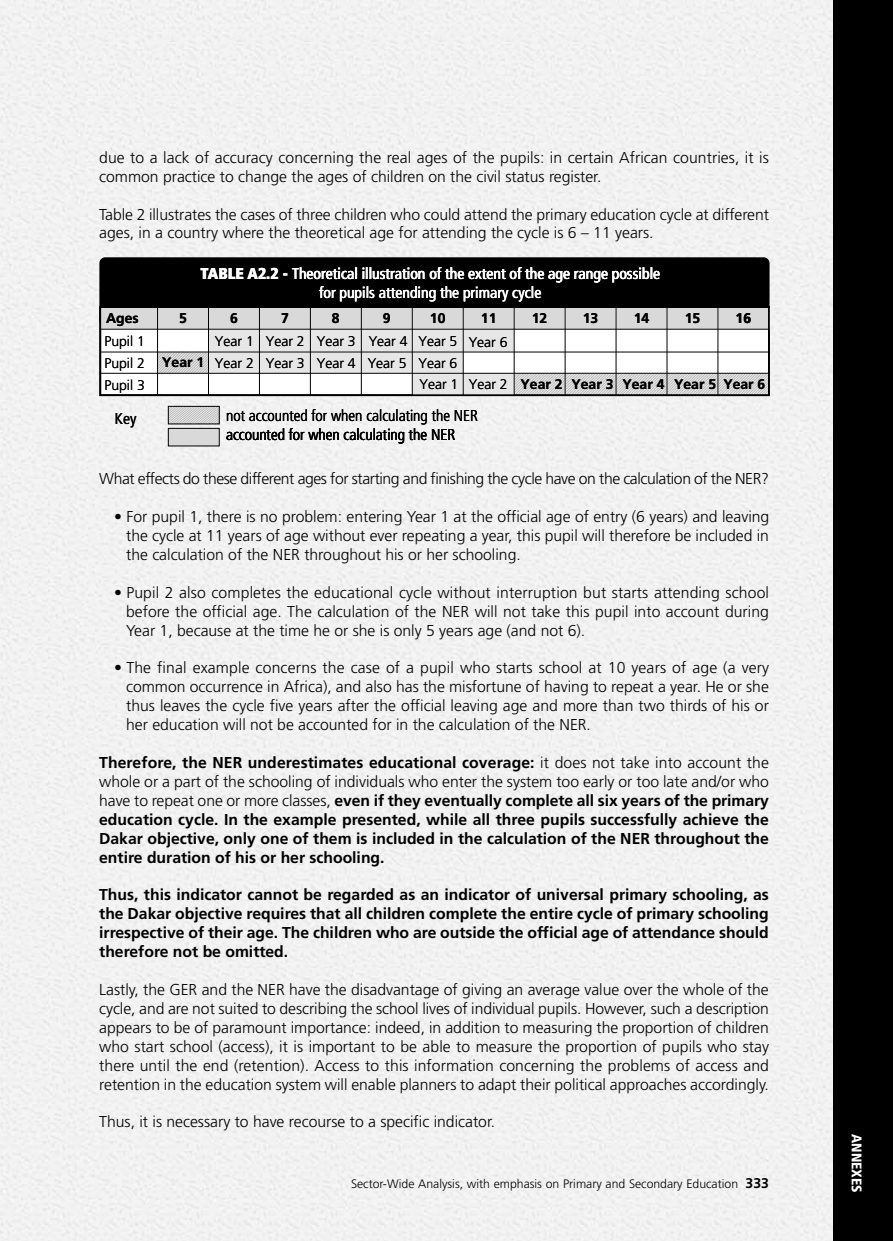
<style>
.page{position:relative;width:893px;height:1241px;background:#fff}
.page>*{position:absolute;margin:0;border:0;box-sizing:border-box;transform-origin:0 0}
.t1{font:300 15.75px/18.9px "Frutiger";color:#000;text-align:justify}
.t2{font:700 15.75px/18.9px "Frutiger";color:#000;text-align:justify}
.t3{font:condensed 15.75px "Frutiger";color:#fff}
.t4{font:300 15.75px "Frutiger";letter-spacing:-.025em;color:#000}
.t5{font:300 condensed 15.75px "Frutiger";color:#000}
.t6{font:condensed 15.75px "Frutiger";color:#000}
.t7{font:300 14px "Frutiger";color:#000}
.t8{font:700 14px "Frutiger";color:#000}
.t9{font:900 condensed 14px "Frutiger";color:#fff}
.t10{font:300 12.25px "Frutiger";color:#000}
.s1{font-weight:900}
.s2{font-weight:300}
.s3{font-weight:700;font-size:14px}
</style>
<div class="page">
<div style="left:0;top:0;width:833px;height:1240px;background:#f2f2f2"></div>
<div style="left:100px;top:307px;width:669px;height:88px;background:#fff"></div>
<svg style="left:515px;top:374px;width:252px;height:19px;background:#d2d2d2"></svg>
<svg style="left:158px;top:352px;width:50px;height:21px"></svg>
<div style="left:208px;top:329px;width:255px;height:44px;background:#e6e6e6"></div>
<div style="left:463px;top:329px;width:51px;height:23px;background:#e6e6e6"></div>
<div style="left:99px;top:256px;width:671px;height:50px;background:#000"></div>
<div style="left:412px;top:373px;width:102px;height:21px;background:#e6e6e6"></div>
<div style="left:100px;top:308px;width:669px;height:21px;background:#d9d9d9"></div>
<svg style="left:168px;top:406px;width:52px;height:40px;background:#bfbfbf"></svg>
<hr style="left:99px;top:373px;width:670px;height:1px;background:#000">
<hr style="left:157px;top:307px;width:1px;height:88px;background:#000">
<hr style="left:99px;top:329px;width:670px;height:1px;background:#000">
<hr style="left:259px;top:307px;width:1px;height:88px;background:#000">
<hr style="left:208px;top:307px;width:1px;height:88px;background:#000">
<hr style="left:310px;top:307px;width:1px;height:88px;background:#000">
<hr style="left:361px;top:307px;width:1px;height:88px;background:#000">
<hr style="left:463px;top:307px;width:1px;height:88px;background:#000">
<hr style="left:514px;top:307px;width:1px;height:88px;background:#000">
<hr style="left:565px;top:307px;width:1px;height:88px;background:#000">
<hr style="left:616px;top:307px;width:1px;height:88px;background:#000">
<hr style="left:718px;top:307px;width:1px;height:88px;background:#000">
<hr style="left:412px;top:307px;width:1px;height:88px;background:#000">
<hr style="left:99px;top:351px;width:670px;height:1px;background:#000">
<hr style="left:667px;top:307px;width:1px;height:88px;background:#000">
<div style="left:99px;top:306px;width:671px;height:90px;border:2px solid #000"></div>
<div style="left:833px;top:0;width:60px;height:1240px;background:#000"></div>
<p class="t1" style="left:99px;top:149px;width:671px">due to a lack of accuracy concerning the real ages of the pupils: in certain African countries, it is common practice to change the ages of children on the civil status register.</p>
<p class="t1" style="left:99px;top:206px;width:671px">Table 2 illustrates the cases of three children who could attend the primary education cycle at different ages, in a country where the theoretical age for attending the cycle is 6 – 11 years.</p>
<p class="t3" style="left:200px;top:267px;width:461px"><span class="s1">TABLE A2.2 -</span> Theoretical illustration of the extent of the age range possible</p>
<p class="t8" style="left:281px;top:313px;width:9px">7</p>
<p class="t3" style="left:486px;top:267px;width:8px">e</p>
<p class="t3" style="left:548px;top:267px;width:9px">a</p>
<p class="t3" style="left:486px;top:267px;width:8px">e</p>
<p class="t3" style="left:548px;top:267px;width:9px">a</p>
<p class="t3" style="left:319px;top:286px;width:224px">for pupils attending the primary cycle</p>
<p class="t8" style="left:106px;top:313px;width:34px">Ages</p>
<p class="t8" style="left:179px;top:313px;width:9px">5</p>
<p class="t8" style="left:230px;top:313px;width:9px">6</p>
<p class="t8" style="left:532px;top:313px;width:17px">12</p>
<p class="t8" style="left:736px;top:313px;width:17px">16</p>
<p class="t8" style="left:583px;top:313px;width:17px">13</p>
<p class="t8" style="left:332px;top:313px;width:9px">8</p>
<p class="t8" style="left:383px;top:313px;width:9px">9</p>
<p class="t8" style="left:430px;top:313px;width:17px">10</p>
<p class="t8" style="left:634px;top:313px;width:17px">14</p>
<p class="t8" style="left:685px;top:313px;width:17px">15</p>
<p class="t8" style="left:481px;top:313px;width:17px">11</p>
<p class="t7" style="left:104px;top:336px;width:42px">Pupil 1</p>
<p class="t7" style="left:215px;top:336px;width:40px">Year 1</p>
<p class="t7" style="left:266px;top:336px;width:40px">Year 2</p>
<p class="t7" style="left:317px;top:336px;width:40px">Year 3</p>
<p class="t7" style="left:369px;top:336px;width:40px">Year 4</p>
<p class="t7" style="left:418px;top:336px;width:40px">Year 5</p>
<p class="t7" style="left:469px;top:336px;width:40px">Year 6</p>
<p class="t7" style="left:104px;top:358px;width:42px">Pupil 2</p>
<p class="t8" style="left:162px;top:357px;width:44px">Year 1</p>
<p class="t7" style="left:266px;top:358px;width:40px">Year 3</p>
<p class="t7" style="left:215px;top:358px;width:40px">Year 2</p>
<p class="t7" style="left:317px;top:358px;width:40px">Year 4</p>
<p class="t7" style="left:368px;top:358px;width:40px">Year 5</p>
<p class="t7" style="left:418px;top:358px;width:40px">Year 6</p>
<p class="t7" style="left:104px;top:379px;width:42px">Pupil 3</p>
<p class="t7" style="left:469px;top:378px;width:40px">Year 2</p>
<p class="t7" style="left:419px;top:378px;width:40px">Year 1</p>
<p class="t7" style="left:428px;top:378px;width:8px">e</p>
<p class="t7" style="left:484px;top:378px;width:8px">a</p>
<p class="t8" style="left:521px;top:378px;width:246px">Year 2 Year 3 Year 4 Year 5 Year 6</p>
<p class="t6" style="left:115px;top:412px;width:23px">Key</p>
<p class="t5" style="left:226px;top:409px;width:253px">not accounted for when calculating the NER</p>
<p class="t5" style="left:226px;top:428px;width:231px">accounted for when calculating the NER</p>
<p class="t4" style="left:99px;top:472px;width:671px">What effects do these different ages for starting and finishing the cycle have on the calculation of the NER?</p>
<p class="t1" style="left:126px;top:508px;width:645px;text-indent:-12px">• For pupil 1, there is no problem: entering Year 1 at the official age of entry (6 years) and leaving the cycle at 11 years of age without ever repeating a year, this pupil will therefore be included in the calculation of the NER throughout his or her schooling.</p>
<p class="t1" style="left:126px;top:584px;width:644px;text-indent:-12px">• Pupil 2 also completes the educational cycle without interruption but starts attending school before the official age. The calculation of the NER will not take this pupil into account during Year 1, because at the time he or she is only 5 years age (and not 6).</p>
<p class="t1" style="left:126px;top:659px;width:645px;text-indent:-12px">• The final example concerns the case of a pupil who starts school at 10 years of age (a very common occurrence in Africa), and also has the misfortune of having to repeat a year. He or she thus leaves the cycle five years after the official leaving age and more than two thirds of his or her education will not be accounted for in the calculation of the NER.</p>
<p class="t2" style="left:99px;top:754px;width:671px">Therefore, the NER underestimates educational coverage: <span class="s2">it does not take into account the whole or a part of the schooling of individuals who enter the system too early or too late and/or who have to repeat one or more classes,</span> even if they eventually complete all six years of the primary education cycle. In the example presented, while all three pupils successfully achieve the Dakar objective, only one of them is included in the calculation of the NER throughout the entire duration of his or her schooling.</p>
<p class="t2" style="left:99px;top:886px;width:671px">Thus, this indicator cannot be regarded as an indicator of universal primary schooling, as the Dakar objective requires that all children complete the entire cycle of primary schooling irrespective of their age. The children who are outside the official age of attendance should therefore not be omitted.</p>
<p class="t1" style="left:99px;top:981px;width:671px">Lastly, the GER and the NER have the disadvantage of giving an average value over the whole of the cycle, and are not suited to describing the school lives of individual pupils. However, such a description appears to be of paramount importance: indeed, in addition to measuring the proportion of children who start school (access), it is important to be able to measure the proportion of pupils who stay there until the end (retention). Access to this information concerning the problems of access and retention in the education system will enable planners to adapt their political approaches accordingly.</p>
<p class="t1" style="left:99px;top:1113px;width:397px">Thus, it is necessary to have recourse to a specific indicator.</p>
<p class="t10" style="left:351px;top:1178px;width:419px">Sector-Wide Analysis, with emphasis on Primary and Secondary Education <span class="s3">333</span></p>
<p class="t9" style="left:862px;top:1133px;width:60px;rotate:90deg">ANNEXES</p>
</div>
